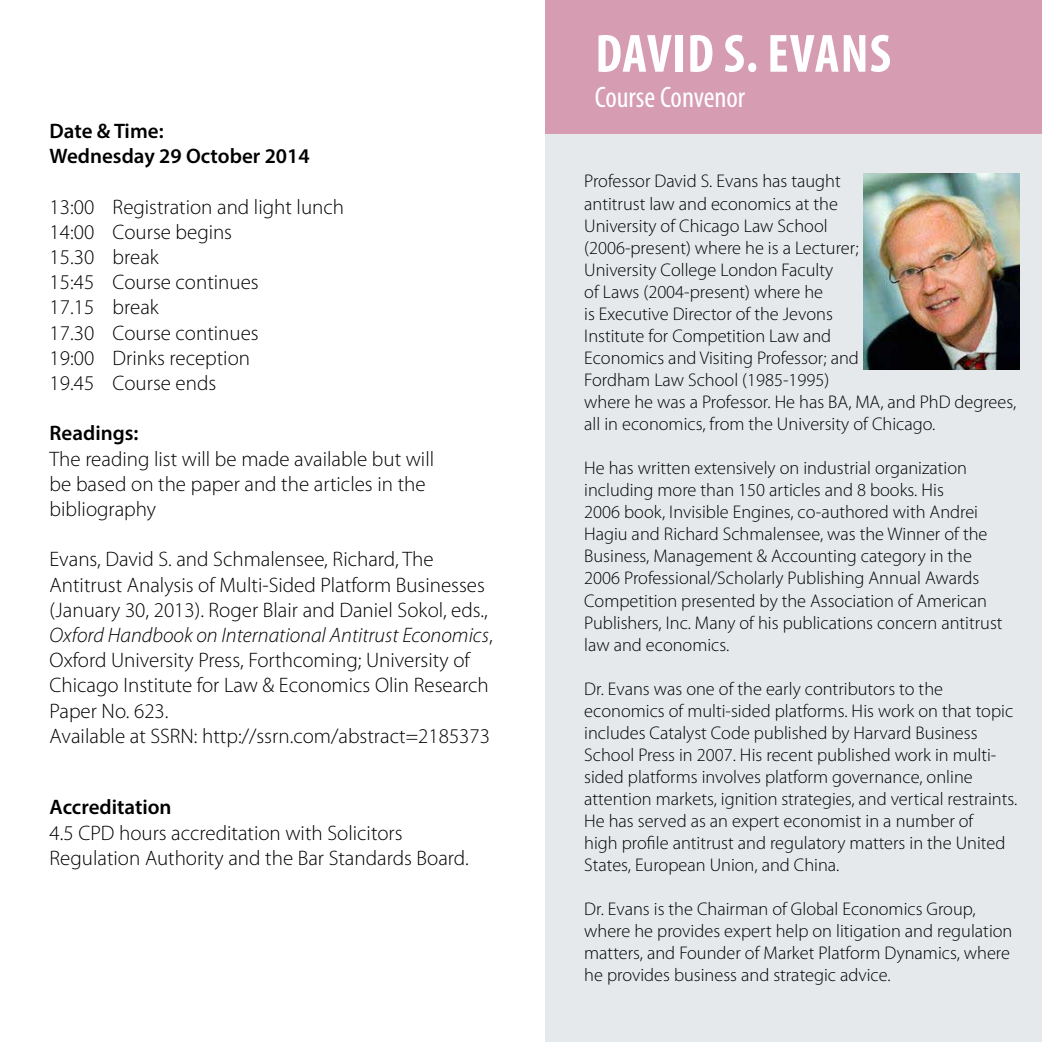
<style>
.page{position:relative;width:1042px;height:1042px;background:#fff}
.page>*{position:absolute;margin:0;border:0;box-sizing:border-box;transform-origin:0 0}
.t1{font:700 condensed 54.25px "Myriad Pro";letter-spacing:.02em;color:#fff}
.t2{font:condensed 29.75px "Myriad Pro";color:#fff}
.t3{font:300 21px/25.2px "Myriad Pro";color:#000}
.t4{font:600 21px/25.2px "Myriad Pro";color:#000}
.t5{font:300 18.38px/22.1px "Myriad Pro";color:#000}
.s1{font-style:italic}
</style>
<div class="page">
<div style="left:546px;top:134px;width:496px;height:908px;background:#e6e9eb"></div>
<div style="left:546px;top:0;width:496px;height:134px;background:#d69cb2"></div>
<img style="left:863px;top:174px;width:156px;height:196px">
<p class="t4" style="left:50px;top:118px;width:262px">Date &amp; Time:<br>Wednesday 29 October 2014</p>
<p class="t3" style="left:50px;top:194px;width:296px">13:00 Registration and light lunch<br>14:00 Course begins<br>15.30 break<br>15:45 Course continues<br>17.15 break<br>17.30 Course continues<br>19:00 Drinks reception<br>19.45 Course ends</p>
<p class="t4" style="left:50px;top:420px;width:90px">Readings:</p>
<p class="t3" style="left:50px;top:446px;width:386px">The reading list will be made available but will be based on the paper and the articles in the bibliography</p>
<p class="t3" style="left:50px;top:547px;width:444px">Evans, David S. and Schmalensee, Richard, The Antitrust Analysis of Multi-Sided Platform Businesses (January 30, 2013). Roger Blair and Daniel Sokol, eds., <span class="s1">Oxford Handbook on International Antitrust Economics</span>, Oxford University Press, Forthcoming; University of Chicago Institute for Law &amp; Economics Olin Research Paper No. 623.<br>Available at SSRN: http://ssrn.com/abstract=2185373</p>
<p class="t4" style="left:50px;top:794px;width:123px">Accreditation</p>
<p class="t3" style="left:50px;top:820px;width:420px">4.5 CPD hours accreditation with Solicitors<br>Regulation Authority and the Bar Standards Board.</p>
<h1 class="t1" style="left:595px;top:20px;width:297px">DAVID S. EVANS</h1>
<h2 class="t2" style="left:595px;top:80px;width:152px">Course Convenor</h2>
<p class="t5" style="left:584px;top:171px;width:433px">Professor David S. Evans has taught<br>antitrust law and economics at the<br>University of Chicago Law School<br>(2006-present) where he is a Lecturer;<br>University College London Faculty<br>of Laws (2004-present) where he<br>is Executive Director of the Jevons<br>Institute for Competition Law and<br>Economics and Visiting Professor; and<br>Fordham Law School (1985-1995)<br>where he was a Professor. He has BA, MA, and PhD degrees, all in economics, from the University of Chicago.</p>
<p class="t5" style="left:584px;top:457px;width:420px">He has written extensively on industrial organization including more than 150 articles and 8 books. His<br>2006 book, Invisible Engines, co-authored with Andrei Hagiu and Richard Schmalensee, was the Winner of the Business, Management &amp; Accounting category in the 2006 Professional/Scholarly Publishing Annual Awards Competition presented by the Association of American Publishers, Inc. Many of his publications concern antitrust law and economics.</p>
<p class="t5" style="left:584px;top:678px;width:434px">Dr. Evans was one of the early contributors to the economics of multi-sided platforms. His work on that topic includes Catalyst Code published by Harvard Business School Press in 2007. His recent published work in multi&shy;sided platforms involves platform governance, online attention markets, ignition strategies, and vertical restraints.<br>He has served as an expert economist in a number of<br>high profile antitrust and regulatory matters in the United States, European Union, and China.</p>
<p class="t5" style="left:584px;top:898px;width:430px">Dr. Evans is the Chairman of Global Economics Group, where he provides expert help on litigation and regulation matters, and Founder of Market Platform Dynamics, where he provides business and strategic advice.</p>
</div>
